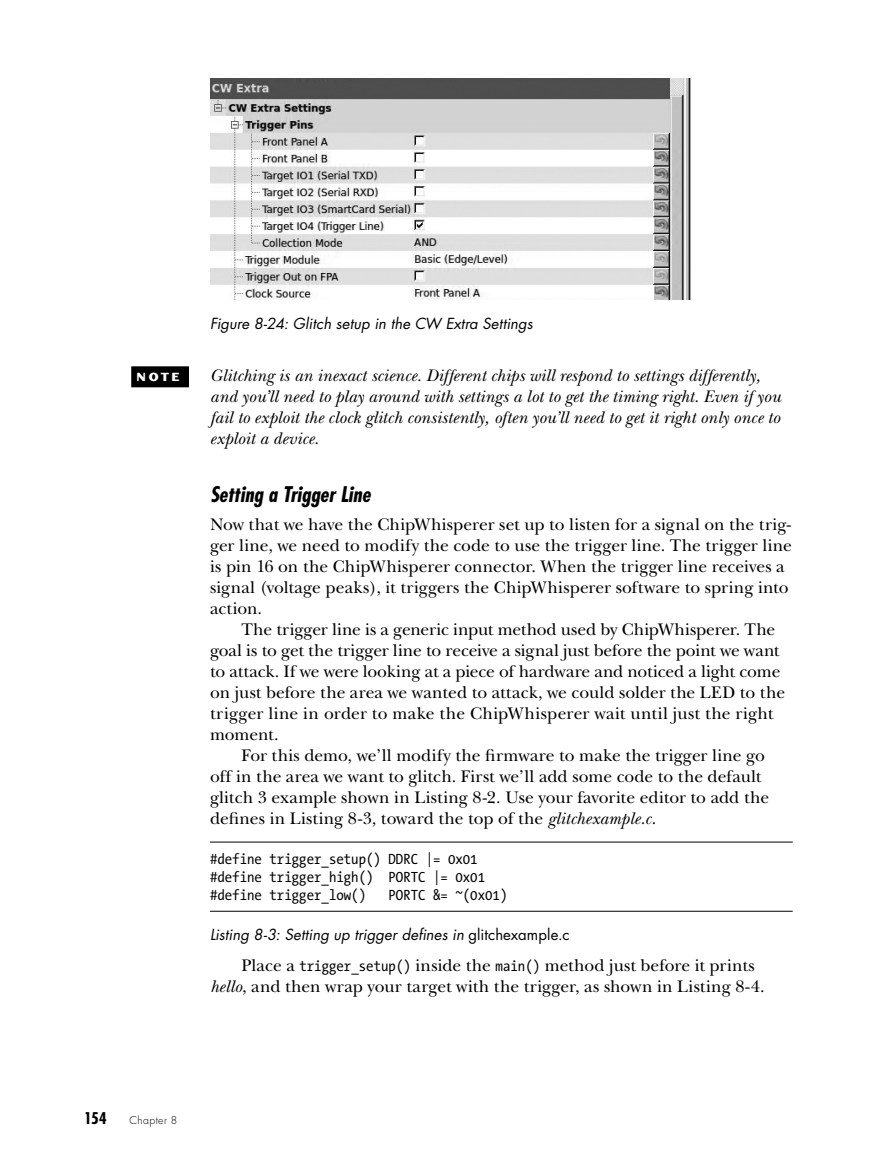
<style>
.page{position:relative;width:882px;height:1166px;background:#fff}
.page>*{position:absolute;margin:0;border:0;box-sizing:border-box;transform-origin:0 0}
.t1{font:italic 700 condensed 21px "Futura";letter-spacing:.005em;color:#000}
.t2{font:17.5px/21px "New Baskerville";color:#000}
.t3{font:italic 17.5px/21px "New Baskerville";letter-spacing:.005em;color:#000}
.t4{font:700 condensed 15.75px "Futura";color:#000}
.t5{font:14.88px/18.4px "The Sans Mono Condensed";color:#000}
.t6{font:italic 14.88px "Futura";letter-spacing:.005em;color:#000}
.t7{font:700 13.12px "Dogma";color:#fff}
.t8{font:300 10.5px "Futura";letter-spacing:.04em;color:#000}
.s1{font-style:italic}
.s2{font-style:normal}
.s3{font-family:"The Sans Mono Condensed";font-size:14.88px}
</style>
<div class="page">
<div style="left:131px;top:366px;width:58px;height:21px;background:#000"></div>
<hr style="left:210px;top:841px;width:583px;height:1px;background:#000">
<hr style="left:210px;top:910px;width:583px;height:1px;background:#000">
<img style="left:210px;top:79px;width:480px;height:221px">
<p class="t6" style="left:210px;top:313px;width:324px">Figure 8-24: Glitch setup in the CW Extra Settings</p>
<p class="t7" style="left:136px;top:367px;width:44px">NOTE</p>
<p class="t3" style="left:210px;top:365px;width:572px">Glitching is an inexact science. Different chips will respond to settings differently, and you’ll need to play around with settings a lot to get the timing right. Even if you fail to exploit the clock glitch consistently, often you’ll need to get it right only once to exploit a device.</p>
<p class="t1" style="left:210px;top:480px;width:162px">Setting a Trigger Line</p>
<p class="t2" style="left:210px;top:514px;width:583px">Now that we have the ChipWhisperer set up to listen for a signal on the trig&shy;ger line, we need to modify the code to use the trigger line. The trigger line is pin 16 on the ChipWhisperer connector. When the trigger line receives a signal (voltage peaks), it triggers the ChipWhisperer software to spring into action.</p>
<p class="t2" style="left:210px;top:619px;width:577px;text-indent:32px">The trigger line is a generic input method used by ChipWhisperer. The goal is to get the trigger line to receive a signal just before the point we want to attack. If we were looking at a piece of hardware and noticed a light come on just before the area we wanted to attack, we could solder the LED to the trigger line in order to make the ChipWhisperer wait until just the right moment.</p>
<p class="t2" style="left:210px;top:745px;width:561px;text-indent:32px">For this demo, we’ll modify the firmware to make the trigger line go off in the area we want to glitch. First we’ll add some code to the default glitch 3 example shown in Listing 8-2. Use your favorite editor to add the defines in Listing 8-3, toward the top of the <span class="s1">glitchexample.c</span>.</p>
<p class="t5" style="left:210px;top:850px;width:277px">#define trigger_setup() DDRC |= 0x01 #define trigger_high() PORTC |= 0x01 #define trigger_low()</p>
<p class="t5" style="left:388px;top:886px;width:120px">PORTC &amp;= ~(0x01)</p>
<p class="t6" style="left:210px;top:924px;width:361px">Listing 8-3: Setting up trigger defines in <span class="s2">glitchexample. c</span></p>
<p class="t2" style="left:210px;top:955px;width:556px;text-indent:31px">Place a <span class="s3">trigger_setup()</span> inside the <span class="s3">main()</span> method just before it prints <span class="s1">hello</span>, and then wrap your target with the trigger, as shown in Listing 8-4.</p>
<p class="t4" style="left:84px;top:1108px;width:24px">154</p>
<p class="t8" style="left:130px;top:1113px;width:49px">Chapter 8</p>
</div>
